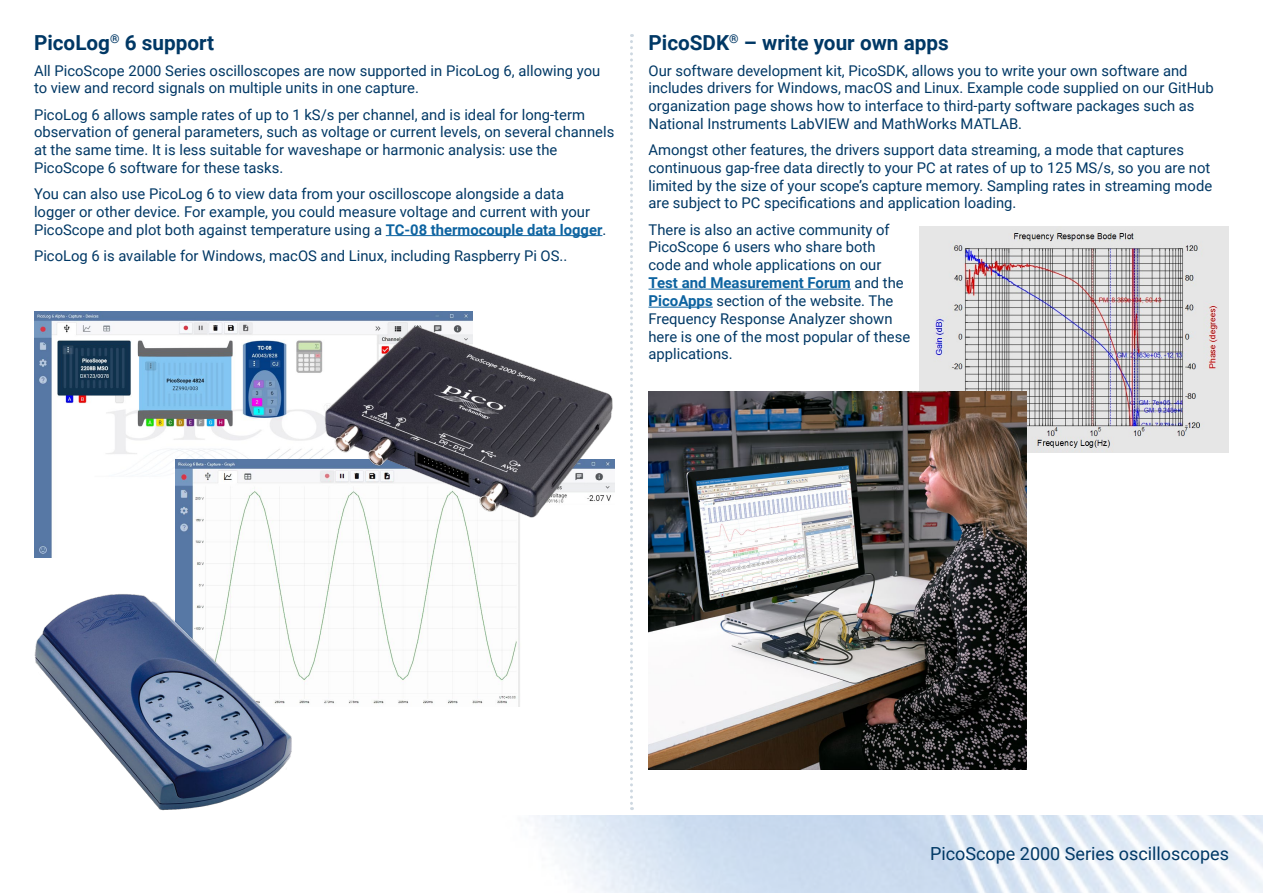
<style>
.page{position:relative;width:1263px;height:893px;background:#fff}
.page>*{position:absolute;margin:0;border:0;box-sizing:border-box;transform-origin:0 0}
.t1{font:700 20.7px "Roboto";color:#003865}
.t2{font:18px "Roboto";color:#003865}
.t3{font:700 15px "Roboto";color:#0d63a0}
.t4{font:14.85px/17.7px "Roboto";color:#003865}
.s1{font-weight:700;color:#0d63a0}
.s2{font-weight:400;font-size:14.85px;color:#003865}
.s3{font-weight:700;font-size:15px;color:#0d63a0}
</style>
<div class="page">
<img style="left:536px;top:815px;width:727px;height:78px">
<hr style="left:386px;top:235px;width:216px;height:1px;background:#0d63a0">
<hr style="left:648px;top:289px;width:203px;height:1px;background:#0d63a0">
<hr style="left:648px;top:307px;width:65px;height:1px;background:#0d63a0">
<img style="left:919px;top:226px;width:310px;height:226px">
<svg style="left:630px;top:34px;width:3px;height:776px"></svg>
<img style="left:648px;top:392px;width:378px;height:378px">
<img style="left:34px;top:311px;width:439px;height:247px">
<img style="left:176px;top:459px;width:344px;height:247px">
<img style="left:34px;top:593px;width:259px;height:217px">
<img style="left:323px;top:325px;width:291px;height:194px">
<h1 class="t1" style="left:34px;top:28px;width:182px">PicoLog<sup>®</sup> 6 support</h1>
<p class="t4" style="left:34px;top:61px;width:568px">All PicoScope 2000 Series oscilloscopes are now supported in PicoLog 6, allowing you to view and record signals on multiple units in one capture.</p>
<p class="t4" style="left:34px;top:105px;width:582px">PicoLog 6 allows sample rates of up to 1 kS/s per channel, and is ideal for long-term observation of general parameters, such as voltage or current levels, on several channels at the same time. It is less suitable for waveshape or harmonic analysis: use the PicoScope 6 software for these tasks.</p>
<p class="t4" style="left:34px;top:184px;width:574px">You can also use PicoLog 6 to view data from your oscilloscope alongside a data logger or other device. For example, you could measure voltage and current with your<br>PicoScope and plot both against temperature using a <span class="s1">TC-08 thermocouple data logger</span>.</p>
<p class="t4" style="left:34px;top:246px;width:535px">PicoLog 6 is available for Windows, macOS and Linux, including Raspberry Pi OS..</p>
<h1 class="t1" style="left:648px;top:28px;width:302px">PicoSDK<sup>®</sup> – write your own apps</h1>
<p class="t4" style="left:648px;top:61px;width:567px">Our software development kit, PicoSDK, allows you to write your own software and includes drivers for Windows, macOS and Linux. Example code supplied on our GitHub organization page shows how to interface to third-party software packages such as National Instruments LabVIEW and MathWorks MATLAB.</p>
<p class="t4" style="left:648px;top:140px;width:565px">Amongst other features, the drivers support data streaming, a mode that captures continuous gap-free data directly to your PC at rates of up to 125 MS/s, so you are not limited by the size of your scope’s capture memory. Sampling rates in streaming mode are subject to PC specifications and application loading.</p>
<p class="t4" style="left:648px;top:220px;width:243px">There is also an active community of<br>PicoScope 6 users who share both code and whole applications on our</p>
<p class="t3" style="left:648px;top:272px;width:257px">Test and Measurement Forum <span class="s2">and the</span></p>
<p class="t4" style="left:648px;top:291px;width:263px"><span class="s3">PicoApps</span> section of the website. The<br>Frequency Response Analyzer shown here is one of the most popular of these applications.</p>
<p class="t2" style="left:930px;top:840px;width:300px">PicoScope 2000 Series oscilloscopes</p>
</div>
